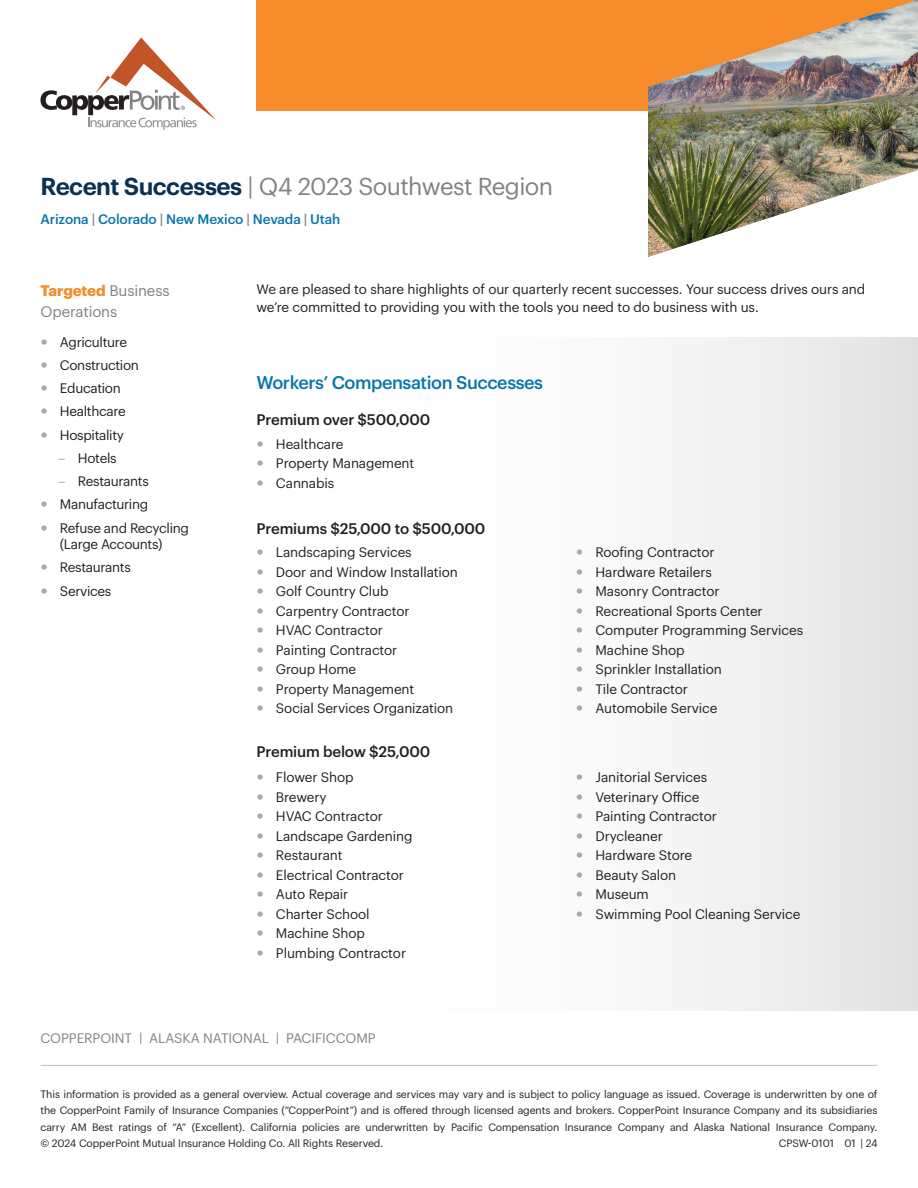
<style>
.page{position:relative;width:918px;height:1188px;background:#fff}
.page>*{position:absolute;margin:0;border:0;box-sizing:border-box;transform-origin:0 0}
.t1{font:24px "Graphik";letter-spacing:-.025em;color:#808285}
.t2{font:500 18px "Graphik";letter-spacing:-.025em;color:#0876aa}
.t3{font:500 15px "Graphik";letter-spacing:-.01em;color:#231f20}
.t4{font:15px/21px "Graphik";letter-spacing:-.01em;color:#808285}
.t5{font:13.5px/19.5px "Graphik";letter-spacing:-.01em;color:#231f20}
.t6{font:500 13.5px "Graphik";letter-spacing:-.01em;color:#0876aa}
.t7{font:13.5px "Graphik";letter-spacing:-.005em;color:#808285}
.t8{font:10.5px/16.5px "Graphik";letter-spacing:-.01em;color:#231f20;text-align:justify}
.s1{font-weight:600;color:#093153}
.s2{color:#808285}
.s3{font-weight:700;color:#f68c2a}
.s4{color:#a8a9ad}
</style>
<div class="page">
<div style="left:256px;top:338px;width:662px;height:673px;background:linear-gradient(to right,#fff,#e7e8e9)"></div>
<div style="left:256px;top:0;width:662px;height:110px;background:#f68c2a"></div>
<div style="left:647px;top:0;width:271px;height:258px;background:#231f20;opacity:.16"></div>
<svg style="left:41px;top:38px;width:175px;height:92px"></svg>
<hr style="left:40px;top:1065px;width:838px;height:1px;background:#bcbdc0">
<svg style="left:258px;top:550px;width:5px;height:5px"></svg>
<svg style="left:258px;top:569px;width:5px;height:6px"></svg>
<svg style="left:258px;top:589px;width:5px;height:5px"></svg>
<svg style="left:258px;top:608px;width:5px;height:6px"></svg>
<svg style="left:258px;top:628px;width:5px;height:5px"></svg>
<svg style="left:258px;top:647px;width:5px;height:6px"></svg>
<svg style="left:258px;top:667px;width:5px;height:5px"></svg>
<svg style="left:258px;top:686px;width:5px;height:5px"></svg>
<svg style="left:258px;top:706px;width:5px;height:5px"></svg>
<svg style="left:577px;top:550px;width:5px;height:5px"></svg>
<svg style="left:577px;top:569px;width:5px;height:5px"></svg>
<svg style="left:577px;top:589px;width:5px;height:5px"></svg>
<svg style="left:577px;top:608px;width:5px;height:5px"></svg>
<svg style="left:577px;top:628px;width:5px;height:5px"></svg>
<svg style="left:577px;top:647px;width:5px;height:5px"></svg>
<svg style="left:577px;top:667px;width:5px;height:5px"></svg>
<svg style="left:577px;top:686px;width:5px;height:5px"></svg>
<svg style="left:577px;top:706px;width:5px;height:5px"></svg>
<svg style="left:258px;top:441px;width:5px;height:5px"></svg>
<svg style="left:258px;top:461px;width:5px;height:5px"></svg>
<svg style="left:258px;top:480px;width:5px;height:5px"></svg>
<svg style="left:258px;top:775px;width:5px;height:5px"></svg>
<svg style="left:258px;top:794px;width:5px;height:6px"></svg>
<svg style="left:258px;top:814px;width:5px;height:5px"></svg>
<svg style="left:258px;top:833px;width:5px;height:5px"></svg>
<svg style="left:258px;top:853px;width:5px;height:5px"></svg>
<svg style="left:258px;top:872px;width:5px;height:5px"></svg>
<svg style="left:258px;top:892px;width:5px;height:5px"></svg>
<svg style="left:258px;top:911px;width:5px;height:5px"></svg>
<svg style="left:258px;top:931px;width:5px;height:5px"></svg>
<svg style="left:258px;top:950px;width:5px;height:5px"></svg>
<svg style="left:577px;top:775px;width:5px;height:5px"></svg>
<svg style="left:577px;top:794px;width:5px;height:5px"></svg>
<svg style="left:577px;top:814px;width:5px;height:5px"></svg>
<svg style="left:577px;top:833px;width:5px;height:5px"></svg>
<svg style="left:577px;top:853px;width:5px;height:5px"></svg>
<svg style="left:577px;top:872px;width:5px;height:5px"></svg>
<svg style="left:577px;top:892px;width:5px;height:5px"></svg>
<svg style="left:577px;top:911px;width:5px;height:5px"></svg>
<h1 class="t1" style="left:40px;top:169px;width:514px"><span class="s1">Recent Successes</span> | Q4 2023 Southwest Region</h1>
<p class="t6" style="left:40px;top:209px;width:301px">Arizona <span class="s2">|</span> Colorado <span class="s2">|</span> New Mexico <span class="s2">|</span> Nevada <span class="s2">|</span> Utah</p>
<p class="t4" style="left:40px;top:278px;width:131px"><span class="s3">Targeted</span> Business<br>Operations</p>
<p class="t5" style="left:60px;top:329px;width:80px;line-height:23.2px">Agriculture<br>Construction<br>Education<br>Healthcare<br>Hospitality</p>
<p class="t5" style="left:58px;top:447px;width:60px"><span class="s4">–</span> Hotels</p>
<p class="t5" style="left:58px;top:468px;width:132px;line-height:23.2px"><span class="s4">–</span> Restaurants<br>Manufacturing<br>Refuse and Recycling</p>
<p class="t5" style="left:60px;top:531px;width:104px;line-height:23.2px">(Large Accounts)<br>Restaurants<br>Services</p>
<p class="t5" style="left:256px;top:279px;width:610px;line-height:18px">We are pleased to share highlights of our quarterly recent successes. Your success drives ours and we’re committed to providing you with the tools you need to do business with us.</p>
<h2 class="t2" style="left:256px;top:369px;width:288px">Workers’ Compensation Successes</h2>
<p class="t3" style="left:256px;top:408px;width:175px">Premium over $500,000</p>
<p class="t5" style="left:276px;top:433px;width:140px">Healthcare<br>Property Management<br>Cannabis</p>
<p class="t3" style="left:256px;top:517px;width:230px">Premiums $25,000 to $500,000</p>
<p class="t5" style="left:276px;top:542px;width:183px">Landscaping Services<br>Door and Window Installation<br>Golf Country Club<br>Carpentry Contractor<br>HVAC Contractor<br>Painting Contractor<br>Group Home<br>Property Management<br>Social Services Organization</p>
<p class="t5" style="left:595px;top:541px;width:209px">Roofing Contractor<br>Hardware Retailers<br>Masonry Contractor<br>Recreational Sports Center<br>Computer Programming Services<br>Machine Shop<br>Sprinkler Installation<br>Tile Contractor<br>Automobile Service</p>
<p class="t3" style="left:256px;top:740px;width:175px">Premium below $25,000</p>
<p class="t5" style="left:276px;top:767px;width:138px">Flower Shop<br>Brewery<br>HVAC Contractor<br>Landscape Gardening<br>Restaurant<br>Electrical Contractor<br>Auto Repair<br>Charter School<br>Machine Shop<br>Plumbing Contractor</p>
<p class="t5" style="left:595px;top:766px;width:206px">Janitorial Services<br>Veterinary Office<br>Painting Contractor<br>Drycleaner<br>Hardware Store<br>Beauty Salon<br>Museum<br>Swimming Pool Cleaning Service</p>
<p class="t7" style="left:41px;top:1027px;width:337px">COPPERPOINT | ALASKA NATIONAL | PACIFICCOMP</p>
<p class="t8" style="left:40px;top:1085px;width:839px">This information is provided as a general overview. Actual coverage and services may vary and is subject to policy language as issued. Coverage is underwritten by one of the CopperPoint Family of Insurance Companies (“CopperPoint”) and is offered through licensed agents and brokers. CopperPoint Insurance Company and its subsidiaries carry AM Best ratings of “A” (Excellent). California policies are underwritten by Pacific Compensation Insurance Company and Alaska National Insurance Company. © 2024 CopperPoint Mutual Insurance Holding Co. All Rights Reserved.</p>
<p class="t8" style="left:779px;top:1135px;width:100px">CPSW-0101 01 | 24</p>
</div>
